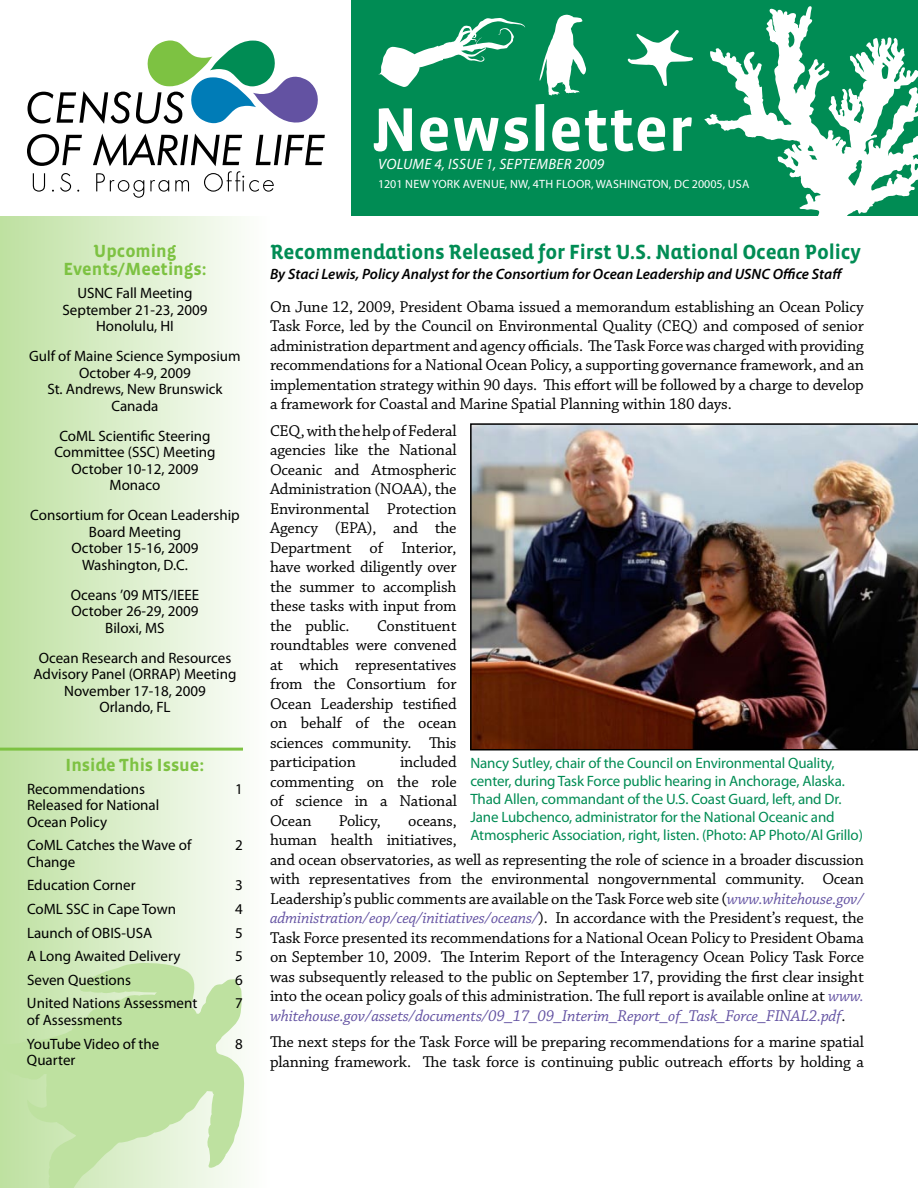
<style>
.page{position:relative;width:918px;height:1188px;background:#fff}
.page>*{position:absolute;margin:0;border:0;box-sizing:border-box;transform-origin:0 0}
.t1{font:700 63px "Vista Sans Alt";color:#fff}
.t2{font:700 21px "Vista Sans Alt";letter-spacing:-.01em;color:#008c54}
.t3{font:700 18px/18px "Vista Sans Alt";color:#7dc242;text-align:center}
.t4{font:16.5px/19.5px "Chaparral Pro";letter-spacing:-.01em;color:#000;text-align:justify}
.t5{font:15px/16.5px "Myriad Pro";color:#000;text-align:center}
.t6{font:15px/18px "Myriad Pro";letter-spacing:-.01em;color:#008c54}
.t7{font:italic 600 15px "Myriad Pro";color:#000}
.t8{font:italic 15px "Myriad Pro";letter-spacing:.02em;color:#fff}
.t9{font:12px "Myriad Pro";letter-spacing:.02em;color:#fff}
.s1{font-style:italic;color:#6352a2}
</style>
<div class="page">
<div style="left:351px;top:0;width:567px;height:216px;background:#008c54"></div>
<svg style="left:28px;top:40px;width:290px;height:84px"></svg>
<svg style="left:27px;top:134px;width:55px;height:32px"></svg>
<svg style="left:33px;top:173px;width:12px;height:19px"></svg>
<svg style="left:60px;top:173px;width:11px;height:19px"></svg>
<svg style="left:93px;top:134px;width:232px;height:64px"></svg>
<div style="left:0;top:216px;width:270px;height:972px;background:linear-gradient(to right,#bee0a0,#fefffe)"></div>
<svg style="left:539px;top:14px;width:47px;height:82px"></svg>
<svg style="left:704px;top:6px;width:214px;height:210px"></svg>
<svg style="left:627px;top:30px;width:66px;height:56px"></svg>
<svg style="left:0;top:963px;width:245px;height:225px;background:#c8e5b0"></svg>
<svg style="left:378px;top:18px;width:148px;height:69px"></svg>
<hr style="left:0;top:748px;width:243px;height:3px;background:#7dc242">
<img style="left:470px;top:423px;width:448px;height:327px">
<p class="t3" style="left:63px;top:242px;width:145px">Upcoming<br>Events/Meetings:</p>
<p class="t5" style="left:62px;top:285px;width:147px">USNC Fall Meeting<br>September 21-23, 2009<br>Honolulu, HI</p>
<p class="t5" style="left:29px;top:348px;width:213px">Gulf of Maine Science Symposium<br>October 4-9, 2009<br>St. Andrews, New Brunswick<br>Canada</p>
<p class="t5" style="left:54px;top:427px;width:163px">CoML Scientific Steering<br>Committee (SSC) Meeting<br>October 10-12, 2009<br>Monaco</p>
<p class="t5" style="left:30px;top:507px;width:211px">Consortium for Ocean Leadership<br>Board Meeting<br>October 15-16, 2009<br>Washington, D.C.</p>
<p class="t5" style="left:71px;top:586px;width:110px">Oceans ’09 MTS/IEEE</p>
<p class="t5" style="left:72px;top:603px;width:129px">October 26-29, 2009</p>
<p class="t5" style="left:105px;top:619px;width:60px">Biloxi, MS</p>
<p class="t5" style="left:34px;top:649px;width:204px">Ocean Research and Resources<br>Advisory Panel (ORRAP) Meeting<br>November 17-18, 2009<br>Orlando, FL</p>
<p class="t3" style="left:66px;top:756px;width:140px">Inside This Issue:</p>
<p class="t5" style="left:27px;top:780px;width:134px;text-align:left">Recommendations<br>Released for National<br>Ocean Policy</p>
<p class="t5" style="left:235px;top:780px;width:9px">1</p>
<p class="t5" style="left:27px;top:837px;width:166px;text-align:left">CoML Catches the Wave of<br>Change</p>
<p class="t5" style="left:235px;top:837px;width:9px">2</p>
<p class="t5" style="left:27px;top:877px;width:110px">Education Corner</p>
<p class="t5" style="left:235px;top:877px;width:9px">3</p>
<p class="t5" style="left:27px;top:901px;width:151px">CoML SSC in Cape Town</p>
<p class="t5" style="left:235px;top:901px;width:9px">4</p>
<p class="t5" style="left:27px;top:924px;width:127px">Launch of OBIS-USA</p>
<p class="t5" style="left:235px;top:924px;width:9px">5</p>
<p class="t5" style="left:27px;top:948px;width:155px">A Long Awaited Delivery</p>
<p class="t5" style="left:235px;top:948px;width:9px">5</p>
<p class="t5" style="left:27px;top:971px;width:106px">Seven Questions</p>
<p class="t5" style="left:235px;top:971px;width:9px">6</p>
<p class="t5" style="left:27px;top:995px;width:172px;text-align:left">United Nations Assessment of Assessments</p>
<p class="t5" style="left:235px;top:995px;width:9px">7</p>
<p class="t5" style="left:27px;top:1035px;width:134px;text-align:left">YouTube Video of the<br>Quarter</p>
<p class="t5" style="left:235px;top:1035px;width:9px">8</p>
<h1 class="t1" style="left:371px;top:98px;width:324px">Newsletter</h1>
<p class="t8" style="left:378px;top:155px;width:228px">VOLUME 4, ISSUE 1, SEPTEMBER 2009</p>
<p class="t9" style="left:378px;top:177px;width:373px">1201 New York Avenue, NW, 4th Floor, Washington, DC 20005, USA</p>
<p class="t2" style="left:270px;top:242px;width:593px">Recommendations Released for First U.S. National Ocean Policy</p>
<p class="t7" style="left:270px;top:264px;width:575px">By Staci Lewis, Policy Analyst for the Consortium for Ocean Leadership and USNC Office Staff</p>
<p class="t4" style="left:270px;top:298px;width:595px">On June 12, 2009, President Obama issued a memorandum establishing an Ocean Policy Task Force, led by the Council on Environmental Quality (CEQ) and composed of senior administration department and agency officials. The Task Force was charged with providing recommendations for a National Ocean Policy, a supporting governance framework, and an implementation strategy within 90 days. This effort will be followed by a charge to develop a framework for Coastal and Marine Spatial Planning within 180 days.</p>
<p class="t4" style="left:270px;top:421px;width:188px">CEQ, with the help of Federal agencies like the National Oceanic and Atmospheric Administration (NOAA), the Environmental Protection Agency (EPA), and the Department of Interior, have worked diligently over the summer to accomplish these tasks with input from the public.</p>
<p class="t4" style="left:270px;top:616px;width:188px;text-indent:107px">Constituent roundtables were convened at which representatives from the Consortium for Ocean Leadership testified on behalf of the ocean sciences community. This participation</p>
<p class="t4" style="left:270px;top:753px;width:188px;text-indent:130px">included commenting on the role of science in a National Ocean</p>
<p class="t6" style="left:470px;top:754px;width:394px">Nancy Sutley, chair of the Council on Environmental Quality, center, during Task Force public hearing in Anchorage, Alaska.<br>Thad Allen, commandant of the U.S. Coast Guard, left, and Dr.<br>Jane Lubchenco, administrator for the National Oceanic and Atmospheric Association, right, listen. (Photo: AP Photo/Al Grillo)</p>
<p class="t4" style="left:339px;top:811px;width:44px">Policy,</p>
<p class="t4" style="left:270px;top:811px;width:596px;text-align:left;text-indent:138px">oceans,<br>human health initiatives,<br>and ocean observatories, as well as representing the role of science in a broader discussion with representatives from the environmental nongovernmental community. Ocean Leadership’s public comments are available on the Task Force web site (<span class="s1">www.whitehouse.gov/ administration/eop/ceq/initiatives/oceans/</span>). In accordance with the President’s request, the Task Force presented its recommendations for a National Ocean Policy to President Obama on September 10, 2009. The Interim Report of the Interagency Ocean Policy Task Force was subsequently released to the public on September 17, providing the first clear insight into the ocean policy goals of this administration. The full report is available online at <span class="s1">www. whitehouse.gov/assets/documents/09_17_09_Interim_Report_of_Task_Force_FINAL2.pdf</span>.</p>
<p class="t4" style="left:270px;top:1033px;width:596px">The next steps for the Task Force will be preparing recommendations for a marine spatial planning framework. The task force is continuing public outreach efforts by holding a</p>
</div>
